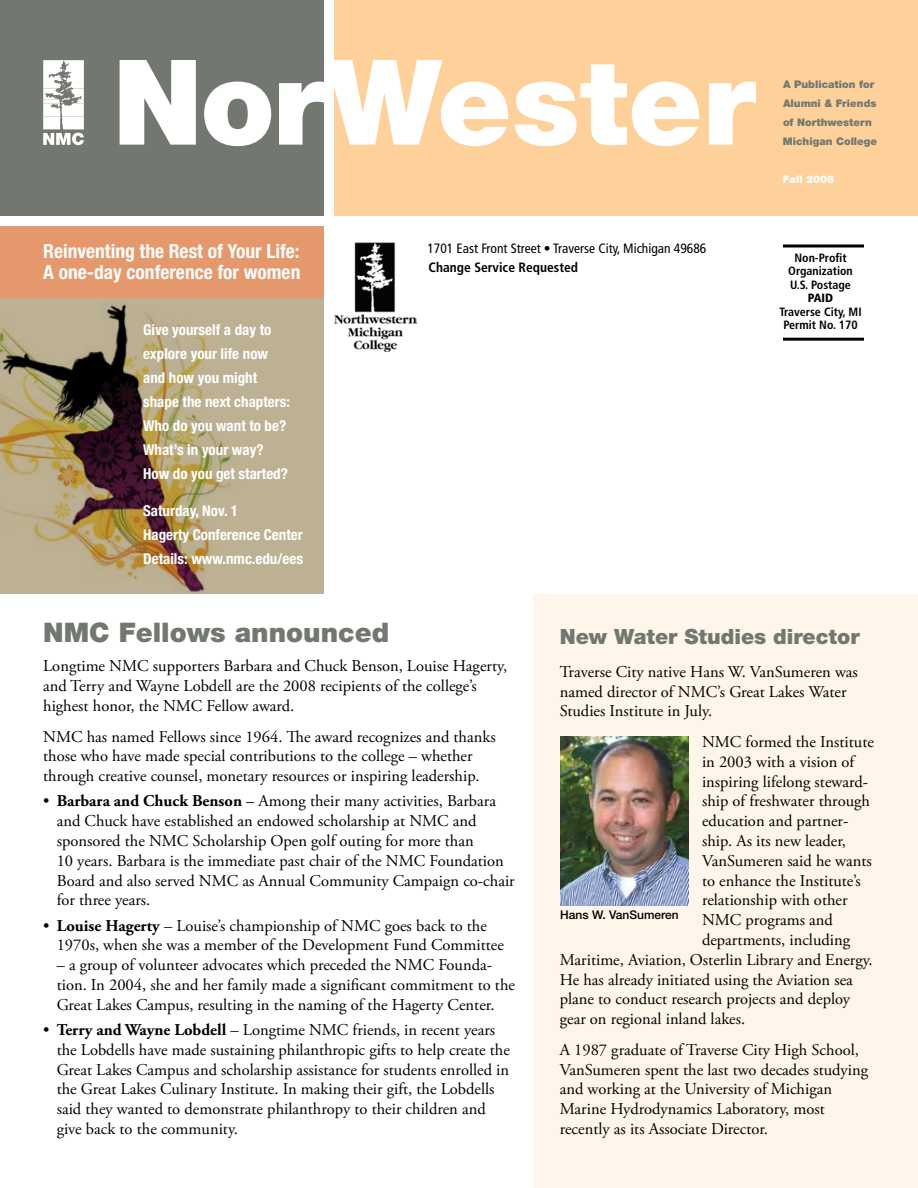
<style>
.page{position:relative;width:918px;height:1188px;background:#fff}
.page>*{position:absolute;margin:0;border:0;box-sizing:border-box;transform-origin:0 0}
.t1{font:900 27px "Helvetica Neue";color:#727870}
.t2{font:900 21px "Helvetica Neue";color:#727870}
.t3{font:700 condensed 19.5px/21px "Helvetica Neue";color:#fff}
.t4{font:16.5px/19.8px "Adobe Garamond Pro";color:#000}
.t5{font:700 condensed 15px/24px "Helvetica Neue";color:#fff}
.t6{font:condensed 13.5px "Frutiger";color:#000}
.t7{font:700 condensed 13.5px "Frutiger";color:#000}
.t8{font:700 condensed 12px/13.5px "Frutiger";color:#000;text-align:center}
.t9{font:500 12px "Helvetica Neue";color:#000}
.t10{font:900 condensed 12px "Frutiger";color:#000}
.t11{font:900 10.5px/18.8px "Helvetica Neue";color:#727870}
.t12{font:900 10.5px "Helvetica Neue";color:#fff}
.s1{font-weight:700}
</style>
<div class="page">
<div style="left:0;top:227px;width:324px;height:367px;background:#e5986c"></div>
<div style="left:533px;top:594px;width:385px;height:594px;background:#fff5eb"></div>
<div style="left:0;top:0;width:324px;height:216px;background:#727870"></div>
<div style="left:335px;top:0;width:583px;height:216px;background:#fed19a"></div>
<div style="left:0;top:298px;width:324px;height:296px;background:#bdb193"></div>
<svg style="left:783px;top:244px;width:81px;height:4px"></svg>
<hr style="left:783px;top:338px;width:81px;height:3px;background:#000">
<svg style="left:120px;top:60px;width:636px;height:86px;fill:#fff"></svg>
<svg style="left:43px;top:60px;width:41px;height:85px"></svg>
<img style="left:0;top:304px;width:233px;height:291px">
<img style="left:335px;top:243px;width:81px;height:109px">
<img style="left:560px;top:736px;width:129px;height:169px">
<p class="t3" style="left:43px;top:240px;width:259px">Reinventing the Rest of Your Life:<br>A one-day conference for women</p>
<p class="t5" style="left:143px;top:317px;width:148px">Give yourself a day to explore your life now and how you might shape the next chapters:<br>Who do you want to be?<br>What’s in your way?<br>How do you get started?</p>
<p class="t5" style="left:143px;top:499px;width:161px">Saturday, Nov. 1<br>Hagerty Conference Center<br>Details: www.nmc.edu/ees</p>
<p class="t6" style="left:428px;top:241px;width:280px">1701 East Front Street • Traverse City, Michigan 49686</p>
<p class="t7" style="left:429px;top:259px;width:151px">Change Service Requested</p>
<p class="t11" style="left:783px;top:75px;width:96px">A Publication for<br>Alumni &amp; Friends of Northwestern<br>Michigan College</p>
<p class="t12" style="left:783px;top:173px;width:53px">Fall 2008</p>
<p class="t8" style="left:788px;top:251px;width:66px">Non-Profit<br>Organization<br>U.S. Postage</p>
<p class="t10" style="left:808px;top:291px;width:27px">PAID</p>
<p class="t8" style="left:779px;top:305px;width:84px">Traverse City, MI<br>Permit No. 170</p>
<h1 class="t1" style="left:43px;top:616px;width:348px">NMC Fellows announced</h1>
<p class="t4" style="left:43px;top:657px;width:465px">Longtime NMC supporters Barbara and Chuck Benson, Louise Hagerty, and Terry and Wayne Lobdell are the 2008 recipients of the college’s highest honor, the NMC Fellow award.</p>
<p class="t4" style="left:43px;top:727px;width:454px">NMC has named Fellows since 1964. The award recognizes and thanks those who have made special contributions to the college – whether through creative counsel, monetary resources or inspiring leadership.</p>
<p class="t4" style="left:57px;top:792px;width:460px;text-indent:-13px">• <span class="s1">Barbara and Chuck Benson</span> – Among their many activities, Barbara and Chuck have established an endowed scholarship at NMC and sponsored the NMC Scholarship Open golf outing for more than<br>10 years. Barbara is the immediate past chair of the NMC Foundation Board and also served NMC as Annual Community Campaign co-chair for three years.</p>
<p class="t4" style="left:57px;top:916px;width:449px;text-indent:-14px">• <span class="s1">Louise Hagerty</span> – Louise’s championship of NMC goes back to the<br>1970s, when she was a member of the Development Fund Committee</p>
<p class="t4" style="left:57px;top:956px;width:460px">– a group of volunteer advocates which preceded the NMC Founda&shy;tion. In 2004, she and her family made a significant commitment to the<br>Great Lakes Campus, resulting in the naming of the Hagerty Center.</p>
<p class="t4" style="left:57px;top:1020px;width:455px;text-indent:-13px">• <span class="s1">Terry and Wayne Lobdell</span> – Longtime NMC friends, in recent years the Lobdells have made sustaining philanthropic gifts to help create the Great Lakes Campus and scholarship assistance for students enrolled in the Great Lakes Culinary Institute. In making their gift, the Lobdells said they wanted to demonstrate philanthropy to their children and give back to the community.</p>
<p class="t2" style="left:560px;top:624px;width:301px">New Water Studies director</p>
<p class="t4" style="left:560px;top:662px;width:300px">Traverse City native Hans W. VanSumeren was named director of NMC’s Great Lakes Water<br>Studies Institute in July.</p>
<p class="t4" style="left:702px;top:732px;width:173px">NMC formed the Institute</p>
<p class="t4" style="left:702px;top:752px;width:154px">in 2003 with a vision of</p>
<p class="t4" style="left:702px;top:772px;width:168px">inspiring lifelong steward-</p>
<p class="t4" style="left:702px;top:792px;width:169px">ship of freshwater through</p>
<p class="t4" style="left:702px;top:812px;width:148px">education and partner-</p>
<p class="t4" style="left:702px;top:831px;width:146px">ship. As its new leader,</p>
<p class="t4" style="left:702px;top:851px;width:171px">VanSumeren said he wants</p>
<p class="t4" style="left:702px;top:871px;width:160px">to enhance the Institute’s</p>
<p class="t4" style="left:702px;top:891px;width:147px">relationship with other</p>
<p class="t4" style="left:702px;top:911px;width:133px">NMC programs and</p>
<p class="t4" style="left:702px;top:930px;width:150px">departments, including</p>
<p class="t4" style="left:560px;top:950px;width:314px">Maritime, Aviation, Osterlin Library and Energy.</p>
<p class="t4" style="left:560px;top:970px;width:295px">He has already initiated using the Aviation sea</p>
<p class="t4" style="left:560px;top:990px;width:292px">plane to conduct research projects and deploy</p>
<p class="t4" style="left:560px;top:1010px;width:187px">gear on regional inland lakes.</p>
<p class="t4" style="left:560px;top:1040px;width:310px">A 1987 graduate of Traverse City High School, VanSumeren spent the last two decades studying and working at the University of Michigan Marine Hydrodynamics Laboratory, most recently as its Associate Director.</p>
<p class="t9" style="left:560px;top:908px;width:120px">Hans W. VanSumeren</p>
</div>
